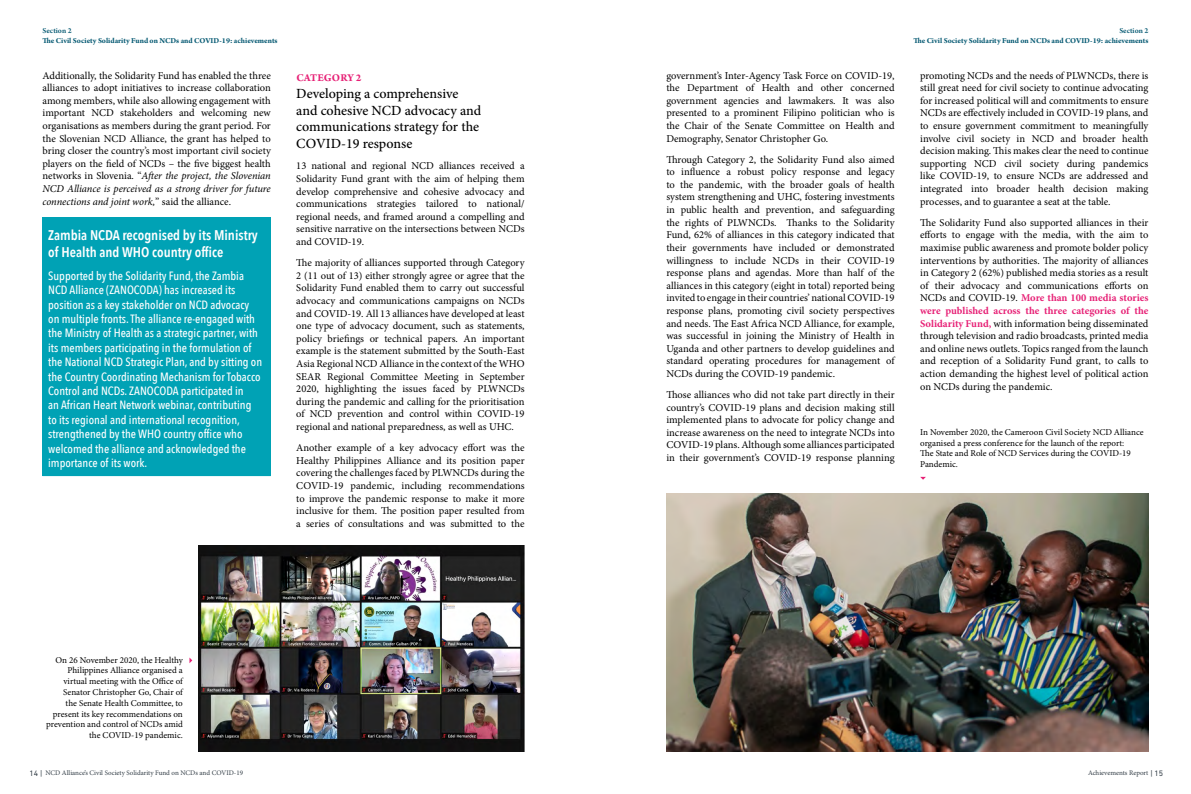
<style>
.page{position:relative;width:1191px;height:794px;background:#fff}
.page>*{position:absolute;margin:0;border:0;box-sizing:border-box;transform-origin:0 0}
.TIT_2_1{font:500 14px/16.8px "Minion Pro";letter-spacing:-.005em;color:#000}
.TIT_destado{font:600 14px/16.8px "Avenir Next Condensed";color:#fff}
.Destacado_txt{font:500 12px/14.4px "Avenir Next Condensed";color:#fff}
.TIT_2_1-2{font:700 11px "Arno Pro";letter-spacing:.01em;color:#e72176}
.TXT_01{font:10.5px/12.6px "Minion Pro";color:#000;text-align:justify}
.texto_foto{font:9px/10.8px "Minion Pro";color:#000;text-align:right}
.t1{font:700 8px "Arno Pro";color:#085b74}
.t2{font:600 8px "Arno Pro";color:#085b74}
.t3{font:7px "Minion Pro";color:#333e47}
.s1{font-style:italic}
.s2{font-weight:700;color:#e72176}
.s3{font-family:"DIN Next LT Pro";font-size:8px}
</style>
<div class="page">
<img style="left:199px;top:545px;width:325px;height:206px">
<div style="left:43px;top:218px;width:228px;height:257px;background:#00a2b5"></div>
<hr style="left:43px;top:217px;width:228px;height:1px;background:#00a2b5">
<hr style="left:43px;top:475px;width:228px;height:1px;background:#00a2b5">
<img style="left:666px;top:493px;width:482px;height:258px">
<svg style="left:189px;top:657px;width:3px;height:6px"></svg>
<svg style="left:920px;top:477px;width:6px;height:3px"></svg>
<p class="t2" style="left:43px;top:26px;width:31px">Section 2</p>
<p class="t1" style="left:43px;top:36px;width:237px">The Civil Society Solidarity Fund on NCDs and COVID-19: achievements</p>
<p class="TXT_01" style="left:43px;top:69px;width:230px">Additionally, the Solidarity Fund has enabled the three alliances to adopt initiatives to increase collaboration among members, while also allowing engagement with important NCD stakeholders and welcoming new organisations as members during the grant period. For the Slovenian NCD Alliance, the grant has helped to bring closer the country’s most important civil society players on the field of NCDs – the five biggest health networks in Slovenia. “<span class="s1">After the project, the Slovenian NCD Alliance is perceived as a strong driver for future connections and joint work,</span>” said the alliance.</p>
<p class="TIT_destado" style="left:48px;top:226px;width:211px">Zambia NCDA recognised by its Ministry of Health and WHO country office</p>
<p class="Destacado_txt" style="left:48px;top:268px;width:215px">Supported by the Solidarity Fund, the Zambia NCD Alliance (ZANOCODA) has increased its position as a key stakeholder on NCD advocacy on multiple fronts. The alliance re-engaged with the Ministry of Health as a strategic partner, with its members participating in the formulation of the National NCD Strategic Plan, and by sitting on the Country Coordinating Mechanism for Tobacco Control and NCDs. ZANOCODA participated in<br>an African Heart Network webinar, contributing to its regional and international recognition, strengthened by the WHO country office who welcomed the alliance and acknowledged the importance of its work.</p>
<p class="TIT_2_1-2" style="left:296px;top:71px;width:66px">CATEGORY 2</p>
<p class="TIT_2_1" style="left:296px;top:85px;width:186px">Developing a comprehensive and cohesive NCD advocacy and communications strategy for the<br>COVID-19 response</p>
<p class="TXT_01" style="left:296px;top:160px;width:230px">13 national and regional NCD alliances received a Solidarity Fund grant with the aim of helping them develop comprehensive and cohesive advocacy and communications strategies tailored to national/ regional needs, and framed around a compelling and sensitive narrative on the intersections between NCDs and COVID-19.</p>
<p class="TXT_01" style="left:296px;top:256px;width:230px">The majority of alliances supported through Category 2 (11 out of 13) either strongly agree or agree that the Solidarity Fund enabled them to carry out successful advocacy and communications campaigns on NCDs and COVID-19. All 13 alliances have developed at least one type of advocacy document, such as statements, policy briefings or technical papers. An important example is the statement submitted by the South-East Asia Regional NCD Alliance in the context of the WHO SEAR Regional Committee Meeting in September 2020, highlighting the issues faced by PLWNCDs during the pandemic and calling for the prioritisation of NCD prevention and control within COVID-19 regional and national preparedness, as well as UHC.</p>
<p class="TXT_01" style="left:296px;top:441px;width:230px">Another example of a key advocacy effort was the Healthy Philippines Alliance and its position paper covering the challenges faced by PLWNCDs during the COVID-19 pandemic, including recommendations to improve the pandemic response to make it more inclusive for them. The position paper resulted from a series of consultations and was submitted to the</p>
<p class="texto_foto" style="left:46px;top:654px;width:138px">On 26 November 2020, the Healthy<br>Philippines Alliance organised a virtual meeting with the Office of<br>Senator Christopher Go, Chair of<br>the Senate Health Committee, to present its key recommendations on prevention and control of NCDs amid the COVID-19 pandemic.</p>
<p class="TXT_01" style="left:666px;top:69px;width:230px">government’s Inter-Agency Task Force on COVID-19, the Department of Health and other concerned government agencies and lawmakers. It was also presented to a prominent Filipino politician who is the Chair of the Senate Committee on Health and Demography, Senator Christopher Go.</p>
<p class="TXT_01" style="left:666px;top:153px;width:230px">Through Category 2, the Solidarity Fund also aimed to influence a robust policy response and legacy to the pandemic, with the broader goals of health system strengthening and UHC, fostering investments in public health and prevention, and safeguarding the rights of PLWNCDs. Thanks to the Solidarity Fund, 62% of alliances in this category indicated that their governments have included or demonstrated willingness to include NCDs in their COVID-19 response plans and agendas. More than half of the alliances in this category (eight in total) reported being invited to engage in their countries’ national COVID-19 response plans, promoting civil society perspectives and needs. The East Africa NCD Alliance, for example, was successful in joining the Ministry of Health in Uganda and other partners to develop guidelines and standard operating procedures for management of NCDs during the COVID-19 pandemic.</p>
<p class="TXT_01" style="left:666px;top:388px;width:230px">Those alliances who did not take part directly in their country’s COVID-19 plans and decision making still implemented plans to advocate for policy change and increase awareness on the need to integrate NCDs into COVID-19 plans. Although some alliances participated in their government’s COVID-19 response planning</p>
<p class="t2" style="left:1119px;top:26px;width:31px">Section 2</p>
<p class="t1" style="left:913px;top:36px;width:237px">The Civil Society Solidarity Fund on NCDs and COVID-19: achievements</p>
<p class="TXT_01" style="left:920px;top:69px;width:230px">promoting NCDs and the needs of PLWNCDs, there is still great need for civil society to continue advocating for increased political will and commitments to ensure NCDs are effectively included in COVID-19 plans, and to ensure government commitment to meaningfully involve civil society in NCD and broader health decision making. This makes clear the need to continue supporting NCD civil society during pandemics like COVID-19, to ensure NCDs are addressed and integrated into broader health decision making processes, and to guarantee a seat at the table.</p>
<p class="TXT_01" style="left:920px;top:216px;width:230px">The Solidarity Fund also supported alliances in their efforts to engage with the media, with the aim to maximise public awareness and promote bolder policy interventions by authorities. The majority of alliances in Category 2 (62%) published media stories as a result of their advocacy and communications efforts on NCDs and COVID-19. <span class="s2">More than 100 media stories were published across the three categories of the Solidarity Fund,</span> with information being disseminated through television and radio broadcasts, printed media and online news outlets. Topics ranged from the launch and reception of a Solidarity Fund grant, to calls to action demanding the highest level of political action on NCDs during the pandemic.</p>
<p class="texto_foto" style="left:920px;top:426px;width:225px;text-align:left">In November 2020, the Cameroon Civil Society NCD Alliance organised a press conference for the launch of the report:<br>The State and Role of NCD Services during the COVID-19<br>Pandemic.</p>
<p class="t3" style="left:30px;top:768px;width:215px"><span class="s3">14 |</span> NCD Alliance’s Civil Society Solidarity Fund on NCDs and COVID-19</p>
<p class="t3" style="left:1088px;top:768px;width:77px">Achievements Report <span class="s3">| 15</span></p>
</div>
